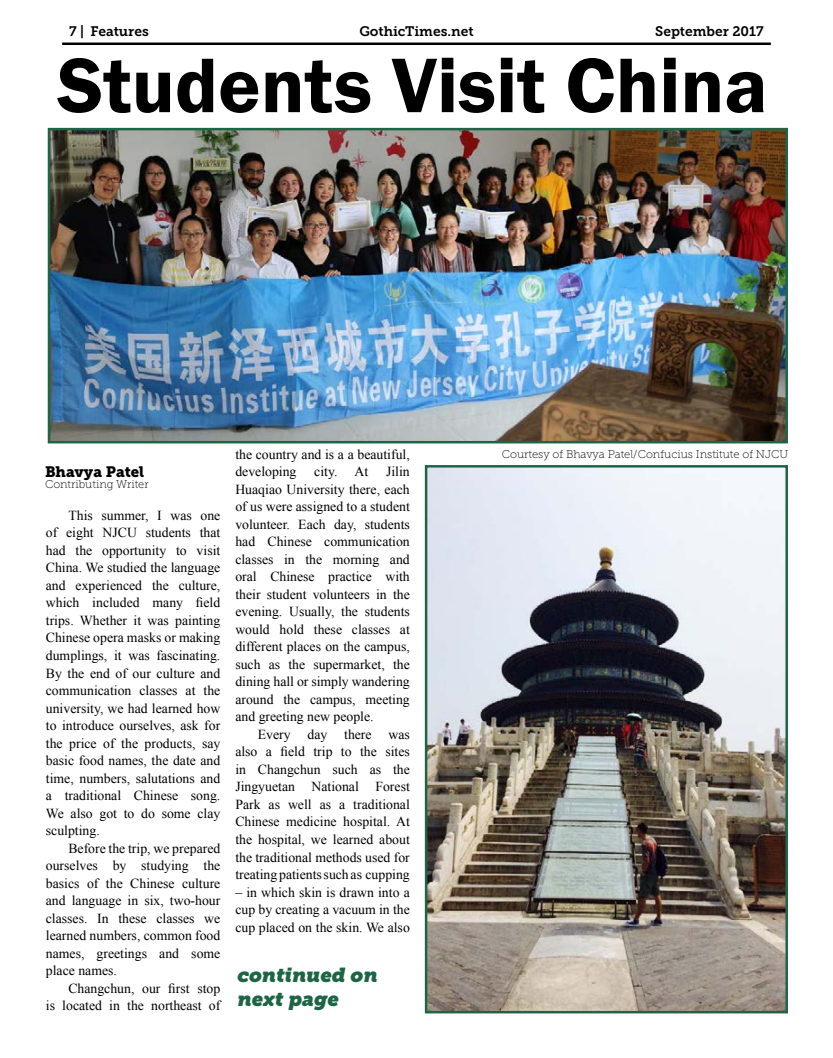
<style>
.page{position:relative;width:833px;height:1058px;background:#fff}
.page>*{position:absolute;margin:0;border:0;box-sizing:border-box;transform-origin:0 0}
.t1{font:80px "Franklin Gothic URW Dem";color:#000}
.t2{font:italic 20px/24px "Museo Slab 1000";color:#1d6545}
.t3{font:15px "Museo Slab 900";color:#000}
.t4{font:13.75px/17.5px "Times New Roman";color:#000;text-align:justify}
.t5{font:13.75px "Museo Slab 700";color:#000}
.t6{font:11.25px "Museo Slab 100";color:#000}
</style>
<div class="page">
<hr style="left:62px;top:42px;width:708px;height:3px;background:#000">
<img style="left:51px;top:131px;width:734px;height:309px">
<div style="left:48px;top:128px;width:740px;height:315px;border:2px solid #1d6545"></div>
<img style="left:428px;top:468px;width:357px;height:542px">
<div style="left:425px;top:465px;width:363px;height:548px;border:2px solid #1d6545"></div>
<p class="t5" style="left:69px;top:24px;width:81px">7 | Features</p>
<p class="t5" style="left:359px;top:24px;width:116px">GothicTimes.net</p>
<p class="t5" style="left:655px;top:24px;width:110px">September 2017</p>
<h1 class="t1" style="left:57px;top:36px;width:712px">Students Visit China</h1>
<p class="t3" style="left:45px;top:462px;width:101px">Bhavya Patel</p>
<p class="t6" style="left:45px;top:478px;width:105px">Contributing Writer</p>
<p class="t4" style="left:46px;top:506px;width:176px;text-indent:22px">This summer, I was one of eight NJCU students that had the opportunity to visit China. We studied the language and experienced the culture, which included many field trips. Whether it was painting Chinese opera masks or making dumplings, it was fascinating.<br>By the end of our culture and communication classes at the university, we had learned how to introduce ourselves, ask for the price of the products, say basic food names, the date and time, numbers, salutations and a traditional Chinese song.<br>We also got to do some clay sculpting.</p>
<p class="t4" style="left:46px;top:839px;width:176px;text-indent:22px">Before the trip, we prepared ourselves by studying the basics of the Chinese culture and language in six, two-hour classes. In these classes we learned numbers, common food names, greetings and some place names.</p>
<p class="t4" style="left:46px;top:979px;width:176px;text-align:right">Changchun, our first stop<br>is located in the northeast of</p>
<p class="t4" style="left:235px;top:445px;width:176px">the country and is a a beautiful, developing</p>
<p class="t4" style="left:235px;top:462px;width:176px;text-indent:151px">Jilin Huaqiao University there, each of us were assigned to a student volunteer. Each day, students had Chinese communication classes in the morning and oral Chinese practice with their student volunteers in the evening. Usually, the students would hold these classes at different places on the campus, such as the supermarket, the dining hall or simply wandering around the campus, meeting and greeting new people.</p>
<p class="t4" style="left:235px;top:725px;width:176px;text-indent:22px">Every day there was also a field trip to the sites in Changchun such as the Jingyuetan National Forest Park as well as a traditional Chinese medicine hospital. At the hospital, we learned about the traditional methods used for treating patients such as cupping</p>
<p class="t4" style="left:235px;top:883px;width:176px">– in which skin is drawn into a cup by creating a vacuum in the cup placed on the skin. We also</p>
<p class="t4" style="left:314px;top:462px;width:55px">city. At</p>
<h2 class="t2" style="left:236px;top:963px;width:142px">continued on next page</h2>
<p class="t6" style="left:501px;top:447px;width:288px">Courtesy of Bhavya Patel/Confucius Institute of NJCU</p>
</div>
